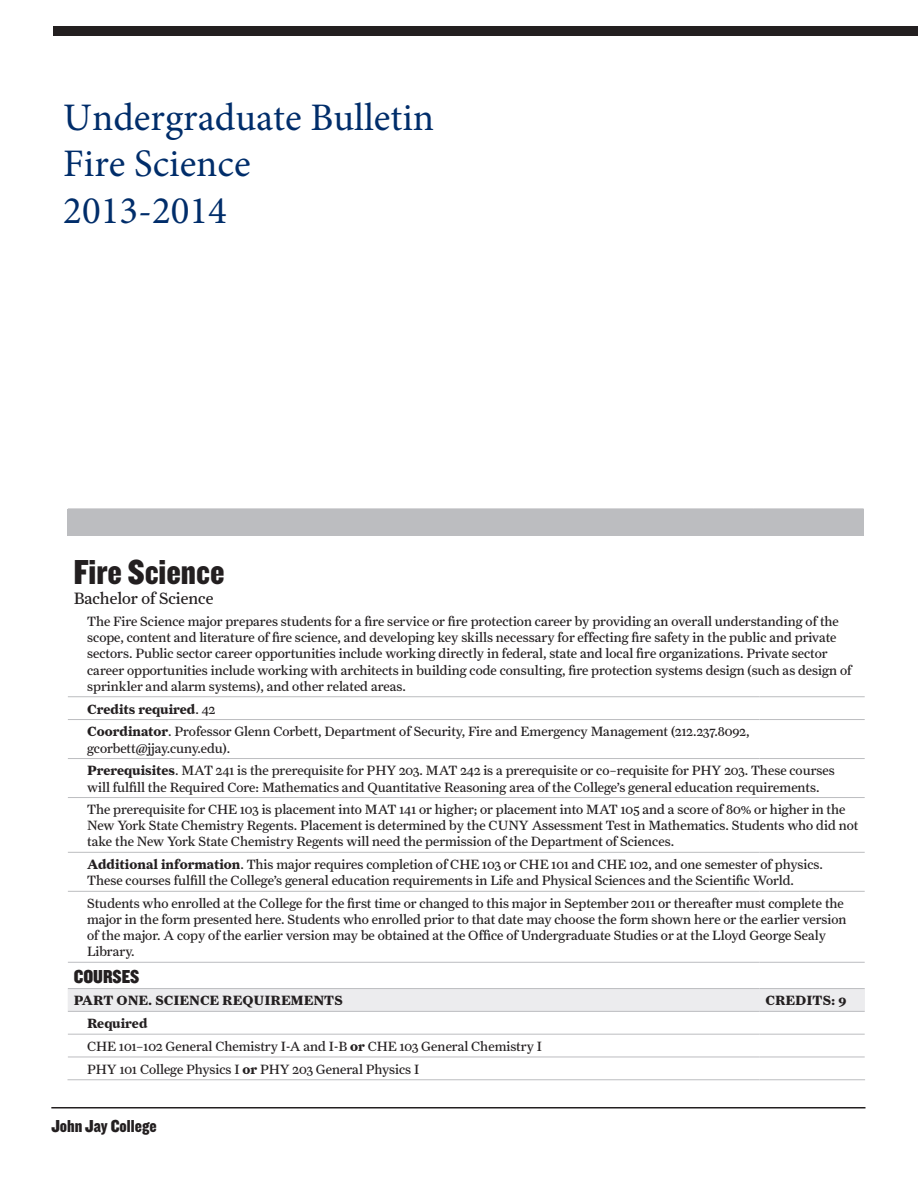
<style>
.page{position:relative;width:918px;height:1188px;background:#fff}
.page>*{position:absolute;margin:0;border:0;box-sizing:border-box;transform-origin:0 0}
.t1{font:39px/46.7px "Minion Pro";color:#002d6a}
.t2{font:36px "Knockout HTF70 Full Welterwt";color:#231f20}
.t3{font:19.5px "Knockout HTF70 Full Welterwt";letter-spacing:.085em;color:#231f20}
.t4{font:18px "Knockout HTF70 Full Welterwt";color:#231f20}
.t5{font:16.5px "Farnham Text";color:#231f20}
.t6{font:13.5px/16.2px "Farnham Text";color:#231f20}
.t7{font:700 13.5px "Farnham Text";color:#231f20}
.s1{font-weight:700}
</style>
<div class="page">
<hr style="left:51px;top:1107px;width:814px;height:1px;background:#231f20">
<div style="left:53px;top:26px;width:865px;height:10px;background:#231f20"></div>
<div style="left:68px;top:509px;width:796px;height:26px;background:#bcbdc0"></div>
<hr style="left:68px;top:535px;width:685px;height:1px;background:#bcbdc0">
<hr style="left:753px;top:535px;width:111px;height:1px;background:#bcbdc0">
<div style="left:68px;top:989px;width:797px;height:22px;background:#ececee"></div>
<hr style="left:68px;top:696px;width:692px;height:1px;background:#bcbdc0">
<hr style="left:760px;top:696px;width:105px;height:1px;background:#bcbdc0">
<hr style="left:68px;top:719px;width:692px;height:1px;background:#bcbdc0">
<hr style="left:760px;top:719px;width:105px;height:1px;background:#bcbdc0">
<hr style="left:68px;top:758px;width:692px;height:1px;background:#bcbdc0">
<hr style="left:760px;top:758px;width:105px;height:1px;background:#bcbdc0">
<hr style="left:68px;top:797px;width:692px;height:1px;background:#bcbdc0">
<hr style="left:760px;top:797px;width:105px;height:1px;background:#bcbdc0">
<hr style="left:68px;top:852px;width:692px;height:1px;background:#bcbdc0">
<hr style="left:760px;top:852px;width:105px;height:1px;background:#bcbdc0">
<hr style="left:68px;top:891px;width:692px;height:1px;background:#bcbdc0">
<hr style="left:760px;top:891px;width:105px;height:1px;background:#bcbdc0">
<hr style="left:68px;top:962px;width:692px;height:1px;background:#bcbdc0">
<hr style="left:760px;top:962px;width:105px;height:1px;background:#bcbdc0">
<hr style="left:68px;top:988px;width:692px;height:1px;background:#bcbdc0">
<hr style="left:760px;top:988px;width:105px;height:1px;background:#bcbdc0">
<hr style="left:68px;top:1011px;width:692px;height:1px;background:#bcbdc0">
<hr style="left:760px;top:1011px;width:105px;height:1px;background:#bcbdc0">
<hr style="left:68px;top:1034px;width:692px;height:1px;background:#bcbdc0">
<hr style="left:760px;top:1034px;width:105px;height:1px;background:#bcbdc0">
<hr style="left:68px;top:1057px;width:692px;height:1px;background:#bcbdc0">
<hr style="left:760px;top:1057px;width:105px;height:1px;background:#bcbdc0">
<hr style="left:68px;top:1080px;width:692px;height:1px;background:#bcbdc0">
<hr style="left:760px;top:1080px;width:105px;height:1px;background:#bcbdc0">
<h1 class="t1" style="left:63px;top:94px;width:372px">Undergraduate Bulletin<br>Fire Science<br>2013-2014</h1>
<h2 class="t2" style="left:74px;top:553px;width:152px">Fire Science</h2>
<p class="t5" style="left:74px;top:588px;width:141px">Bachelor of Science</p>
<p class="t6" style="left:87px;top:613px;width:766px">The Fire Science major prepares students for a fire service or fire protection career by providing an overall understanding of the scope, content and literature of fire science, and developing key skills necessary for effecting fire safety in the public and private sectors. Public sector career opportunities include working directly in federal, state and local fire organizations. Private sector career opportunities include working with architects in building code consulting, fire protection systems design (such as design of sprinkler and alarm systems), and other related areas.</p>
<p class="t6" style="left:87px;top:697px;width:664px;line-height:22.8px"><span class="s1">Credits required</span>. 42<br><span class="s1">Coordinator</span>. Professor Glenn Corbett, Department of Security, Fire and Emergency Management (212.237.8092,</p>
<p class="t6" style="left:87px;top:736px;width:749px;line-height:22.8px">gcorbett@jjay.cuny.edu).<br><span class="s1">Prerequisites</span>. MAT 241 is the prerequisite for PHY 203. MAT 242 is a prerequisite or co–requisite for PHY 203. These courses</p>
<p class="t6" style="left:87px;top:776px;width:760px;line-height:22.4px">will fulfill the Required Core: Mathematics and Quantitative Reasoning area of the College’s general education requirements.<br>The prerequisite for CHE 103 is placement into MAT 141 or higher; or placement into MAT 105 and a score of 80% or higher in the</p>
<p class="t6" style="left:87px;top:817px;width:773px">New York State Chemistry Regents. Placement is determined by the CUNY Assessment Test in Mathematics. Students who did not take the New York State Chemistry Regents will need the permission of the Department of Sciences.</p>
<p class="t6" style="left:87px;top:856px;width:737px"><span class="s1">Additional information</span>. This major requires completion of CHE 103 or CHE 101 and CHE 102, and one semester of physics.<br>These courses fulfill the College’s general education requirements in Life and Physical Sciences and the Scientific World.</p>
<p class="t6" style="left:87px;top:895px;width:761px">Students who enrolled at the College for the first time or changed to this major in September 2011 or thereafter must complete the major in the form presented here. Students who enrolled prior to that date may choose the form shown here or the earlier version of the major. A copy of the earlier version may be obtained at the Office of Undergraduate Studies or at the Lloyd George Sealy Library.</p>
<h3 class="t3" style="left:74px;top:966px;width:65px">Courses</h3>
<p class="t7" style="left:74px;top:992px;width:20px">Part</p>
<p class="t7" style="left:117px;top:992px;width:58px">One. Science</p>
<p class="t7" style="left:222px;top:992px;width:21px">Requirements</p>
<p class="t7" style="left:766px;top:992px;width:20px">Credits</p>
<p class="t7" style="left:831px;top:992px;width:17px">: 9</p>
<p class="t6" style="left:87px;top:1012px;width:456px;line-height:22.8px"><span class="s1">Required<br></span>CHE 101–102 General Chemistry I-A and I-B <span class="s1">or</span> CHE 103 General Chemistry I<br>PHY 101 College Physics I <span class="s1">or</span> PHY 203 General Physics I</p>
<h3 class="t4" style="left:51px;top:1116px;width:107px">John Jay College</h3>
</div>
